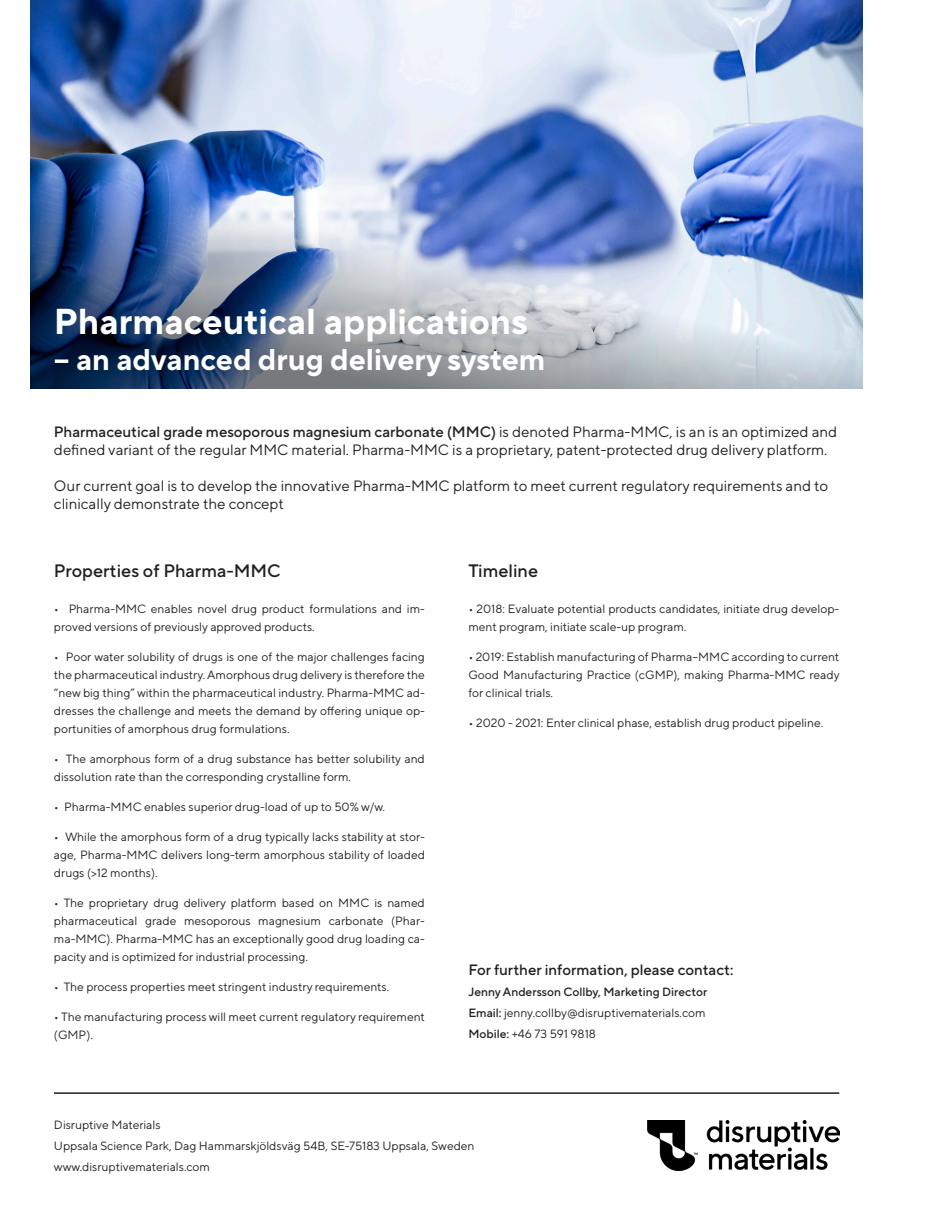
<style>
.page{position:relative;width:944px;height:1214px;background:#fff}
.page>*{position:absolute;margin:0;border:0;box-sizing:border-box;transform-origin:0 0}
.t1{font:700 36px "TT Norms Pro";color:#fff}
.t2{font:700 30px "TT Norms Pro";color:#fff}
.t3{font:500 18px "TT Norms Pro";color:#231f20}
.t4{font:15px/18px "TT Norms Pro";color:#231f20}
.t5{font:500 15px "TT Norms Pro";color:#231f20}
.t6{font:12px/18px "TT Norms Pro";color:#231f20}
.t7{font:500 12px "TT Norms Pro";color:#231f20}
.s1{font-weight:500}
</style>
<div class="page">
<img style="left:31px;top:0;width:831px;height:388px">
<img style="left:648px;top:1120px;width:191px;height:50px">
<hr style="left:54px;top:1092px;width:785px;height:1px;background:#231f20">
<p class="t1" style="left:54px;top:294px;width:475px">Pharmaceutical applications</p>
<p class="t2" style="left:54px;top:337px;width:493px">– an advanced drug delivery system</p>
<p class="t4" style="left:54px;top:421px;width:784px"><span class="s1">Pharmaceutical grade mesoporous magnesium carbonate (MMC)</span> is denoted Pharma-MMC, is an is an optimized and defined variant of the regular MMC material. Pharma-MMC is a proprietary, patent-protected drug delivery platform.</p>
<p class="t4" style="left:54px;top:475px;width:775px">Our current goal is to develop the innovative Pharma-MMC platform to meet current regulatory requirements and to clinically demonstrate the concept</p>
<p class="t3" style="left:54px;top:558px;width:228px">Properties of Pharma-MMC</p>
<p class="t6" style="left:54px;top:599px;width:372px">• Pharma-MMC enables novel drug product formulations and im&shy;proved versions of previously approved products.</p>
<p class="t6" style="left:54px;top:647px;width:372px;text-align:justify">• Poor water solubility of drugs is one of the major challenges facing the pharmaceutical industry. Amorphous drug delivery is therefore the “new big thing” within the pharmaceutical industry. Pharma-MMC ad&shy;dresses the challenge and meets the demand by offering unique op&shy;portunities of amorphous drug formulations.</p>
<p class="t6" style="left:54px;top:749px;width:372px">• The amorphous form of a drug substance has better solubility and dissolution rate than the corresponding crystalline form.</p>
<p class="t6" style="left:54px;top:797px;width:333px">• Pharma-MMC enables superior drug-load of up to 50% w/w.</p>
<p class="t6" style="left:54px;top:827px;width:372px;text-align:justify">• While the amorphous form of a drug typically lacks stability at stor&shy;age, Pharma-MMC delivers long-term amorphous stability of loaded drugs (&gt;12 months).</p>
<p class="t6" style="left:54px;top:893px;width:372px;text-align:justify">• The proprietary drug delivery platform based on MMC is named pharmaceutical grade mesoporous magnesium carbonate (Phar&shy;ma-MMC). Pharma-MMC has an exceptionally good drug loading ca&shy;pacity and is optimized for industrial processing.</p>
<p class="t6" style="left:54px;top:977px;width:337px">• The process properties meet stringent industry requirements.</p>
<p class="t6" style="left:54px;top:1007px;width:372px">• The manufacturing process will meet current regulatory requirement (GMP).</p>
<p class="t3" style="left:468px;top:558px;width:71px">Timeline</p>
<p class="t6" style="left:468px;top:599px;width:372px">• 2018: Evaluate potential products candidates, initiate drug develop&shy;ment program, initiate scale-up program.</p>
<p class="t6" style="left:468px;top:647px;width:372px;text-align:justify">• 2019: Establish manufacturing of Pharma–MMC according to current Good Manufacturing Practice (cGMP), making Pharma-MMC ready for clinical trials.</p>
<p class="t6" style="left:468px;top:713px;width:356px">• 2020 - 2021: Enter clinical phase, establish drug product pipeline.</p>
<p class="t5" style="left:468px;top:959px;width:266px">For further information, please contact:</p>
<p class="t7" style="left:468px;top:983px;width:240px">Jenny Andersson Collby, Marketing Director</p>
<p class="t6" style="left:468px;top:1003px;width:239px"><span class="s1">Email:</span> jenny.collby@disruptivematerials.com</p>
<p class="t6" style="left:468px;top:1024px;width:129px"><span class="s1">Mobile:</span> +46 73 591 9818</p>
<p class="t6" style="left:54px;top:1115px;width:108px">Disruptive Materials</p>
<p class="t6" style="left:54px;top:1136px;width:422px">Uppsala Science Park, Dag Hammarskjöldsväg 54B, SE-75183 Uppsala, Sweden</p>
<p class="t6" style="left:54px;top:1157px;width:157px">www.disruptivematerials.com</p>
</div>
